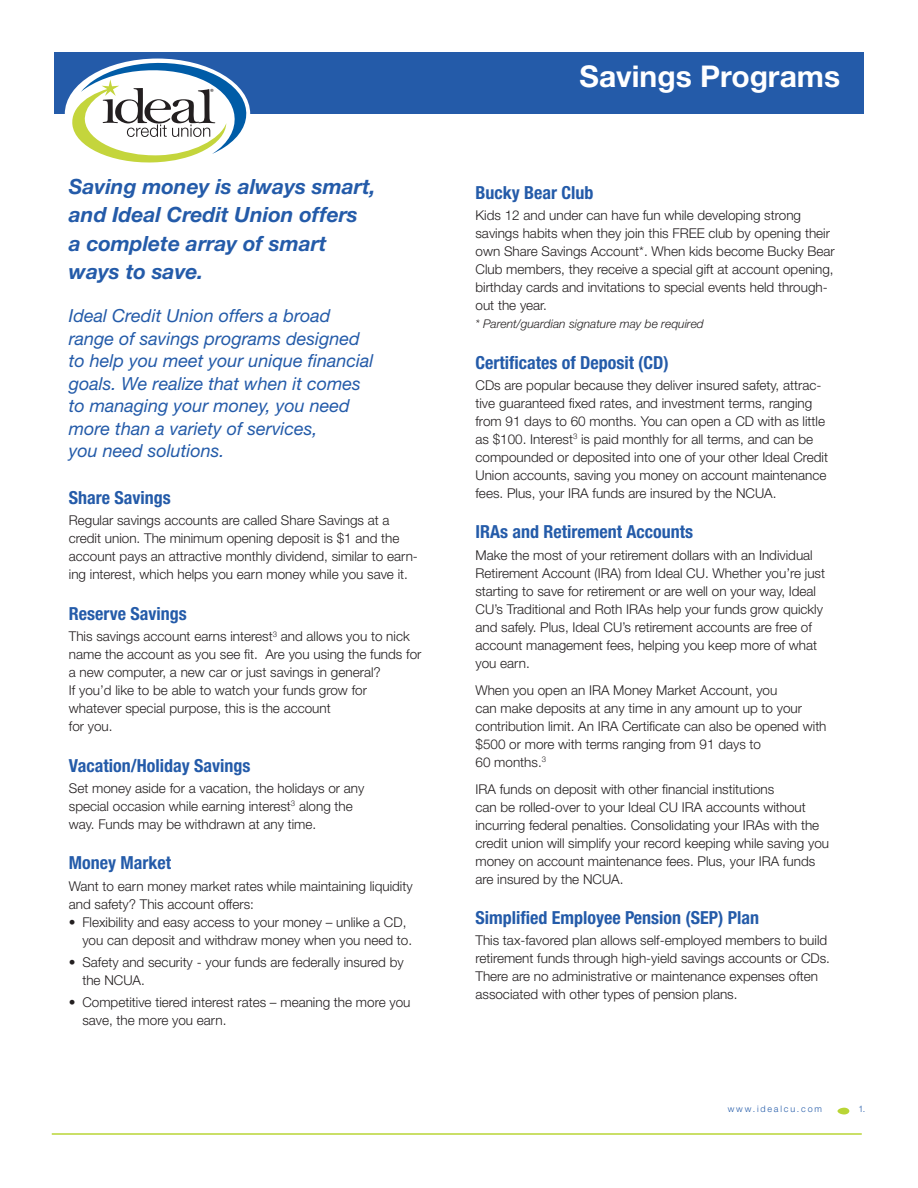
<style>
.page{position:relative;width:918px;height:1188px;background:#fff}
.page>*{position:absolute;margin:0;border:0;box-sizing:border-box;transform-origin:0 0}
.product_name{font:700 30px "Helvetica Neue LT Std";color:#fff}
.INTRO_HEAD{font:italic 700 21px/28.5px "Helvetica Neue LT Std";color:#245ba9}
.INTRO_HEAD-2{font:italic 18px/22.5px "Helvetica Neue LT Std";color:#245ba9}
.head_1{font:700 condensed 18px "Helvetica Neue LT Std";color:#245ba9}
.t1{font:300 13.5px/18px "Helvetica Neue LT Std";color:#231f20}
.t2{font:italic 300 12px "Helvetica Neue LT Std";color:#231f20}
.head_1-2{font:300 9px "Helvetica Neue LT Std";letter-spacing:.2em;color:#245ba9}
.t3{font:9px "Myriad Pro";color:#231f20}
</style>
<div class="page">
<div style="left:54px;top:52px;width:810px;height:62px;background:#245ba9"></div>
<hr style="left:52px;top:1133px;width:810px;height:2px;background:#b9d536">
<svg style="left:838px;top:1108px;width:11px;height:6px"></svg>
<svg style="left:70px;top:59px;width:180px;height:104px"></svg>
<p class="t3" style="left:210px;top:87px;width:5px">®</p>
<p class="INTRO_HEAD" style="left:69px;top:172px;width:308px">Saving money is always smart, and Ideal Credit Union offers<br>a complete array of smart ways to save.</p>
<p class="INTRO_HEAD-2" style="left:69px;top:304px;width:306px">Ideal Credit Union offers a broad range of savings programs designed to help you meet your unique financial goals. We realize that when it comes to managing your money, you need more than a variety of services,<br>you need solutions.</p>
<p class="head_1" style="left:69px;top:487px;width:103px">Share Savings</p>
<p class="t1" style="left:69px;top:511px;width:351px">Regular savings accounts are called Share Savings at a credit union. The minimum opening deposit is $1 and the account pays an attractive monthly dividend, similar to earn&shy;ing interest, which helps you earn money while you save it.</p>
<p class="head_1" style="left:69px;top:603px;width:119px">Reserve Savings</p>
<p class="t1" style="left:69px;top:627px;width:354px">This savings account earns interest<sup>3</sup> and allows you to nick name the account as you see fit. Are you using the funds for a new computer, a new car or just savings in general?<br>If you’d like to be able to watch your funds grow for whatever special purpose, this is the account<br>for you.</p>
<p class="head_1" style="left:69px;top:754px;width:183px">Vacation/Holiday Savings</p>
<p class="t1" style="left:69px;top:779px;width:297px">Set money aside for a vacation, the holidays or any special occasion while earning interest<sup>3</sup> along the way. Funds may be withdrawn at any time.</p>
<p class="head_1" style="left:69px;top:852px;width:104px">Money Market</p>
<p class="t1" style="left:69px;top:877px;width:345px">Want to earn money market rates while maintaining liquidity and safety? This account offers:</p>
<p class="t1" style="left:82px;top:913px;width:331px;text-indent:-14px">• Flexibility and easy access to your money – unlike a CD, you can deposit and withdraw money when you need to.</p>
<p class="t1" style="left:82px;top:953px;width:323px;text-indent:-14px">• Safety and security - your funds are federally insured by the NCUA.</p>
<p class="t1" style="left:82px;top:993px;width:330px;text-indent:-14px">• Competitive tiered interest rates – meaning the more you save, the more you earn.</p>
<p class="product_name" style="left:580px;top:57px;width:262px">Savings Programs</p>
<p class="head_1" style="left:476px;top:182px;width:119px">Bucky Bear Club</p>
<p class="t1" style="left:476px;top:206px;width:361px">Kids 12 and under can have fun while developing strong savings habits when they join this FREE club by opening their own Share Savings Account*. When kids become Bucky Bear Club members, they receive a special gift at account opening, birthday cards and invitations to special events held through&shy;out the year.</p>
<p class="t2" style="left:476px;top:317px;width:230px">* Parent/guardian signature may be required</p>
<p class="head_1" style="left:476px;top:351px;width:195px">Certificates of Deposit (CD)</p>
<p class="t1" style="left:476px;top:376px;width:354px">CDs are popular because they deliver insured safety, attrac&shy;tive guaranteed fixed rates, and investment terms, ranging from 91 days to 60 months. You can open a CD with as little as $100. Interest<sup>3</sup> is paid monthly for all terms, and can be compounded or deposited into one of your other Ideal Credit Union accounts, saving you money on account maintenance fees. Plus, your IRA funds are insured by the NCUA.</p>
<p class="head_1" style="left:476px;top:521px;width:219px">IRAs and Retirement Accounts</p>
<p class="t1" style="left:476px;top:545px;width:351px">Make the most of your retirement dollars with an Individual Retirement Account (IRA) from Ideal CU. Whether you’re just starting to save for retirement or are well on your way, Ideal CU’s Traditional and Roth IRAs help your funds grow quickly and safely. Plus, Ideal CU’s retirement accounts are free of account management fees, helping you keep more of what you earn.</p>
<p class="t1" style="left:476px;top:680px;width:353px">When you open an IRA Money Market Account, you<br>can make deposits at any time in any amount up to your contribution limit. An IRA Certificate can also be opened with $500 or more with terms ranging from 91 days to<br>60 months.<sup>3</sup></p>
<p class="t1" style="left:476px;top:779px;width:355px">IRA funds on deposit with other financial institutions<br>can be rolled-over to your Ideal CU IRA accounts without incurring federal penalties. Consolidating your IRAs with the credit union will simplify your record keeping while saving you money on account maintenance fees. Plus, your IRA funds are insured by the NCUA.</p>
<p class="head_1" style="left:476px;top:907px;width:285px">Simplified Employee Pension (SEP) Plan</p>
<p class="t1" style="left:476px;top:931px;width:356px">This tax-favored plan allows self-employed members to build retirement funds through high-yield savings accounts or CDs.<br>There are no administrative or maintenance expenses often associated with other types of pension plans.</p>
<p class="head_1-2" style="left:728px;top:1104px;width:96px">www.idealcu.com</p>
<p class="head_1-2" style="left:858px;top:1104px;width:8px">1.</p>
</div>
